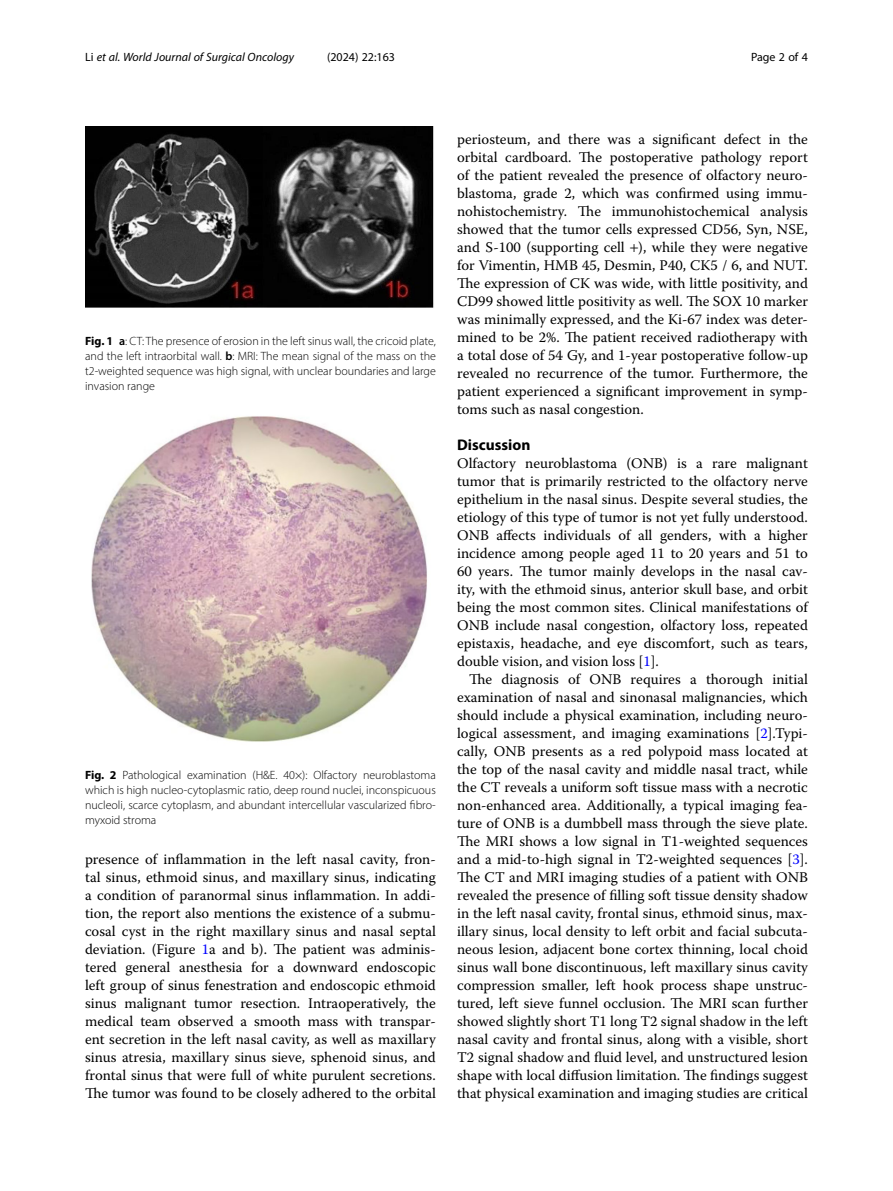
<style>
.page{position:relative;width:893px;height:1191px;background:#fff}
.page>*{position:absolute;margin:0;border:0;box-sizing:border-box;transform-origin:0 0}
.Head_1{font:700 15.45px "Myriad Pro";color:#000}
.Body_Text{font:14.7px/18px "Warnock Pro";color:#000;text-align:justify}
.Body_Text_Indent{font:14.7px/18px "Warnock Pro";color:#000;text-align:justify}
.Figure_Caption{font:300 12px/15px "Myriad Pro";color:#000;text-align:justify}
.t1{font:italic 12px "Myriad Pro";color:#000}
.t2{font:12px "Myriad Pro";color:#000}
.s1{font-style:normal}
.s2{font-weight:700}
.s3{font-weight:600}
.s4{color:#00f}
</style>
<div class="page">
<img style="left:91px;top:416px;width:336px;height:326px">
<img style="left:85px;top:126px;width:349px;height:182px">
<p class="t1" style="left:85px;top:50px;width:210px"><span class="s1">Li</span> et al. World Journal of Surgical Oncology</p>
<p class="t2" style="left:327px;top:50px;width:70px">(2024) 22:163</p>
<p class="t2" style="left:751px;top:50px;width:58px">Page 2 of 4</p>
<p class="Figure_Caption" style="left:85px;top:334px;width:352px"><span class="s2">Fig. 1</span> <span class="s3">a</span>: CT: The presence of erosion in the left sinus wall, the cricoid plate, and the left intraorbital wall. <span class="s3">b</span>: MRI: The mean signal of the mass on the t2-weighted sequence was high signal, with unclear boundaries and large invasion range</p>
<p class="Figure_Caption" style="left:85px;top:767px;width:352px"><span class="s2">Fig. 2</span> Pathological examination (H&amp;E. 40×): Olfactory neuroblastoma which is high nucleo-cytoplasmic ratio, deep round nuclei, inconspicuous nucleoli, scarce cytoplasm, and abundant intercellular vascularized fibro&shy;myxoid stroma</p>
<p class="Body_Text" style="left:85px;top:850px;width:352px">presence of inflammation in the left nasal cavity, fron&shy;tal sinus, ethmoid sinus, and maxillary sinus, indicating a condition of paranormal sinus inflammation. In addi&shy;tion, the report also mentions the existence of a submu&shy;cosal cyst in the right maxillary sinus and nasal septal deviation. (Figure <span class="s4">1</span>a and b). The patient was adminis&shy;tered general anesthesia for a downward endoscopic left group of sinus fenestration and endoscopic ethmoid sinus malignant tumor resection. Intraoperatively, the medical team observed a smooth mass with transpar&shy;ent secretion in the left nasal cavity, as well as maxillary sinus atresia, maxillary sinus sieve, sphenoid sinus, and frontal sinus that were full of white purulent secretions.<br>The tumor was found to be closely adhered to the orbital</p>
<p class="Body_Text" style="left:457px;top:130px;width:352px">periosteum, and there was a significant defect in the orbital cardboard. The postoperative pathology report of the patient revealed the presence of olfactory neuro&shy;blastoma, grade 2, which was confirmed using immu&shy;nohistochemistry. The immunohistochemical analysis showed that the tumor cells expressed CD56, Syn, NSE, and S-100 (supporting cell ), while they were negative for Vimentin, HMB 45, Desmin, P40, CK5 / 6, and NUT.<br>The expression of CK was wide, with little positivity, and CD99 showed little positivity as well. The SOX 10 marker was minimally expressed, and the Ki-67 index was deter&shy;mined to be 2%. The patient received radiotherapy with a total dose of 54 Gy, and 1-year postoperative follow-up revealed no recurrence of the tumor. Furthermore, the patient experienced a significant improvement in symp&shy;toms such as nasal congestion.</p>
<p class="Head_1" style="left:457px;top:435px;width:75px">Discussion</p>
<p class="Body_Text" style="left:457px;top:454px;width:352px">Olfactory neuroblastoma (ONB) is a rare malignant tumor that is primarily restricted to the olfactory nerve epithelium in the nasal sinus. Despite several studies, the etiology of this type of tumor is not yet fully understood.<br>ONB affects individuals of all genders, with a higher incidence among people aged 11 to 20 years and 51 to 60 years. The tumor mainly develops in the nasal cav&shy;ity, with the ethmoid sinus, anterior skull base, and orbit being the most common sites. Clinical manifestations of ONB include nasal congestion, olfactory loss, repeated epistaxis, headache, and eye discomfort, such as tears, double vision, and vision loss [<span class="s4">1</span>].</p>
<p class="Body_Text_Indent" style="left:457px;top:670px;width:352px;text-indent:12px">The diagnosis of ONB requires a thorough initial examination of nasal and sinonasal malignancies, which should include a physical examination, including neuro&shy;logical assessment, and imaging examinations [<span class="s4">2</span>].Typi&shy;cally, ONB presents as a red polypoid mass located at the top of the nasal cavity and middle nasal tract, while the CT reveals a uniform soft tissue mass with a necrotic non-enhanced area. Additionally, a typical imaging fea&shy;ture of ONB is a dumbbell mass through the sieve plate.<br>The MRI shows a low signal in T1-weighted sequences and a mid-to-high signal in T2-weighted sequences [<span class="s4">3</span>].<br>The CT and MRI imaging studies of a patient with ONB revealed the presence of filling soft tissue density shadow in the left nasal cavity, frontal sinus, ethmoid sinus, max&shy;illary sinus, local density to left orbit and facial subcuta&shy;neous lesion, adjacent bone cortex thinning, local choid sinus wall bone discontinuous, left maxillary sinus cavity compression smaller, left hook process shape unstruc&shy;tured, left sieve funnel occlusion. The MRI scan further showed slightly short T1 long T2 signal shadow in the left nasal cavity and frontal sinus, along with a visible, short T2 signal shadow and fluid level, and unstructured lesion shape with local diffusion limitation. The findings suggest that physical examination and imaging studies are critical</p>
</div>
